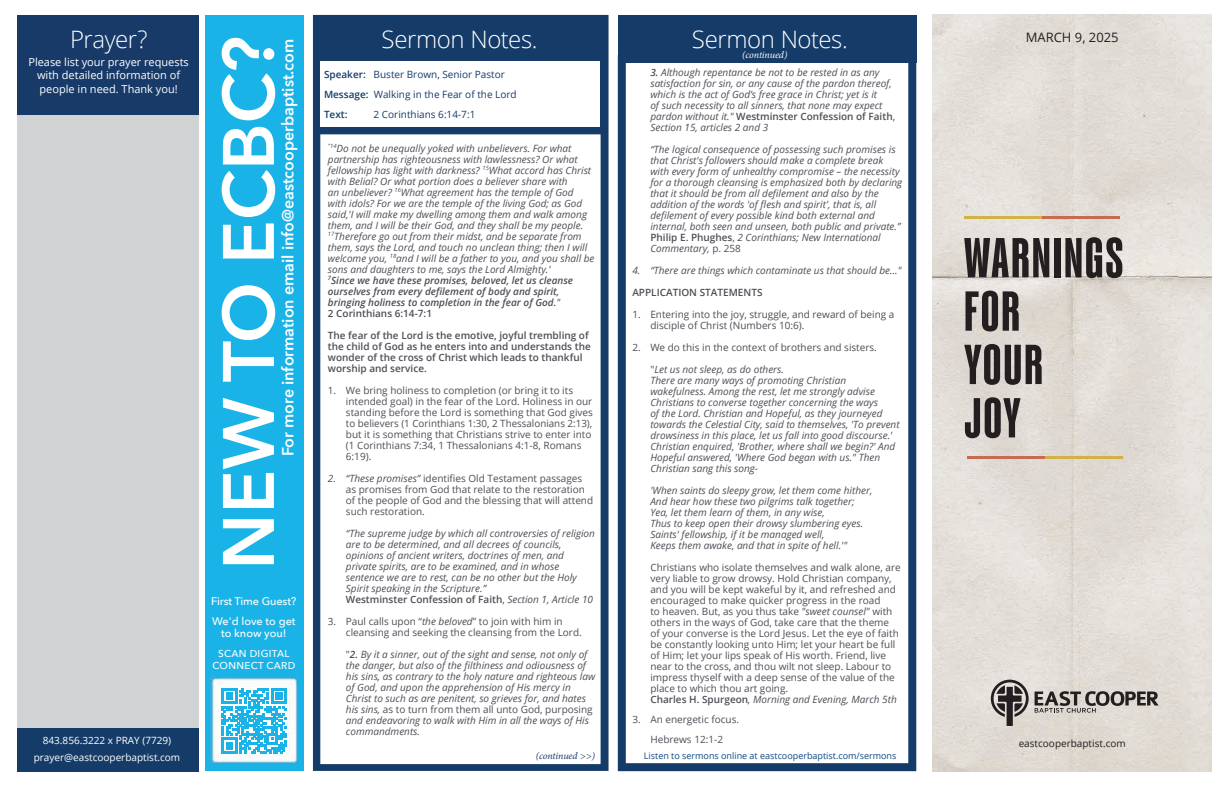
<style>
.page{position:relative;width:1224px;height:792px;background:#fff}
.page>*{position:absolute;margin:0;border:0;box-sizing:border-box;transform-origin:0 0}
.t1{font:600 72px "Avenir Next";color:#fff}
.t2{font:56.2px/53.4px "Magno Sans Variable Roman";letter-spacing:.035em;color:#231f20}
.t3{font:300 24px "Open Sans";letter-spacing:-.02em;color:#fff}
.t4{font:600 16px "Avenir Next";color:#fff}
.t5{font:13px "Open Sans";color:#231f20}
.t6{font:11px/13.2px "Open Sans";color:#fff;text-align:center}
.t7{font:500 11px/20px "Avenir Next";letter-spacing:-.005em;color:#fff}
.t8{font:italic 10px/11px "Open Sans";color:#4d4e56}
.t9{font:10px/11px "Open Sans";color:#4d4e56}
.t10{font:600 10px/11px "Open Sans";color:#4d4e56}
.t11{font:10px/20px "Open Sans";color:#153c69}
.t12{font:10px "Open Sans";color:#fff}
.t13{font:500 10px/12px "Avenir Next";letter-spacing:.03em;color:#fff;text-align:center}
.t14{font:10px "Open Sans";color:#231f20}
.t15{font:italic 10px "Minion Pro";letter-spacing:-.01em;color:#143c69}
.t16{font:italic 10px "Minion Pro";letter-spacing:-.01em;color:#fff}
.t17{font:9px "Open Sans";color:#0f4985}
.s1{font-weight:600}
.s2{font-weight:600;font-style:normal}
.s3{font-style:italic}
.s4{font-style:normal}
</style>
<div class="page">
<div style="left:205px;top:15px;width:98px;height:756px;background:#1ab3e7"></div>
<img style="left:210px;top:676px;width:88px;height:88px">
<svg style="left:221px;top:688px;width:66px;height:66px"></svg>
<div style="left:17px;top:45px;width:182px;height:725px;background:#d1d2d4"></div>
<div style="left:17px;top:15px;width:182px;height:100px;background:#173a69"></div>
<div style="left:17px;top:728px;width:182px;height:43px;background:#153c69"></div>
<svg style="left:618px;top:62px;width:298px;height:709px"></svg>
<div style="left:618px;top:15px;width:299px;height:47px;background:#153c69"></div>
<svg style="left:313px;top:15px;width:296px;height:756px"></svg>
<div style="left:320px;top:61px;width:280px;height:66px;background:#fff"></div>
<img style="left:933px;top:15px;width:279px;height:756px">
<hr style="left:1045px;top:457px;width:77px;height:2px;background:#d2b145">
<hr style="left:967px;top:457px;width:78px;height:2px;background:#c66b52">
<hr style="left:964px;top:217px;width:78px;height:2px;background:#d2b145">
<hr style="left:1042px;top:217px;width:77px;height:2px;background:#c66b52">
<svg style="left:991px;top:680px;width:38px;height:46px;background:#898482"></svg>
<svg style="left:1035px;top:691px;width:124px;height:22px;background:#9a9591"></svg>
<h3 class="t3" style="left:70px;top:23px;width:79px">Prayer?</h3>
<p class="t6" style="left:28px;top:55px;width:162px">Please list your prayer requests with detailed information of people in need. Thank you!</p>
<h1 class="t1" style="left:187px;top:570px;width:535px;rotate:-90deg">NEW TO ECBC?</h1>
<h3 class="t4" style="left:274px;top:456px;width:419px;rotate:-90deg">For more information email info@eastcooperbaptist.com</h3>
<p class="t7" style="left:211px;top:591px;width:87px">First Time Guest?<br>We'd love to get</p>
<p class="t7" style="left:221px;top:623px;width:67px">to know you!</p>
<p class="t13" style="left:212px;top:647px;width:84px">SCAN DIGITAL<br>CONNECT CARD</p>
<p class="t12" style="left:43px;top:734px;width:130px">843.856.3222 x PRAY (7729)</p>
<h3 class="t3" style="left:382px;top:23px;width:158px">Sermon Notes.</h3>
<p class="t11" style="left:324px;top:64px;width:194px"><span class="s1">Speaker:</span> Buster Brown, Senior Pastor<br><span class="s1">Message:</span> Walking in the Fear of the Lord<br><span class="s1">Text:</span></p>
<p class="t11" style="left:374px;top:104px;width:103px">2 Corinthians 6:14-7:1</p>
<p class="t8" style="left:328px;top:142px;width:268px"><sup>"14</sup>Do not be unequally yoked with unbelievers. For what partnership has righteousness with lawlessness? Or what fellowship has light with darkness? <sup>15</sup>What accord has Christ with Belial? Or what portion does a believer share with<br>an unbeliever? <sup>16</sup>What agreement has the temple of God with idols? For we are the temple of the living God; as God said,'I will make my dwelling among them and walk among them, and I will be their God, and they shall be my people.<br><sup>17</sup>Therefore go out from their midst, and be separate from them, says the Lord, and touch no unclean thing; then I will welcome you, <sup>18</sup>and I will be a father to you, and you shall be sons and daughters to me, says the Lord Almighty.'<br><sup>7</sup><span class="s1">Since we have these promises, beloved, let us cleanse ourselves from every defilement of body and spirit, bringing holiness to completion in the fear of God.</span>"<br><span class="s2">2 Corinthians 6:14-7:1</span></p>
<p class="t10" style="left:328px;top:329px;width:264px">The fear of the Lord is the emotive, joyful trembling of the child of God as he enters into and understands the wonder of the cross of Christ which leads to thankful worship and service.</p>
<p class="t9" style="left:346px;top:384px;width:249px;text-indent:-18px">1. We bring holiness to completion (or bring it to its intended goal) in the fear of the Lord. Holiness in our standing before the Lord is something that God gives to believers (1 Corinthians 1:30, 2 Thessalonians 2:13), but it is something that Christians strive to enter into (1 Corinthians 7:34, 1 Thessalonians 4:1-8, Romans 6:19).</p>
<p class="t9" style="left:346px;top:472px;width:249px;text-indent:-18px"><span class="s3">2. “These promises”</span> identifies Old Testament passages as promises from God that relate to the restoration of the people of God and the blessing that will attend such restoration.</p>
<p class="t8" style="left:346px;top:527px;width:251px">“The supreme judge by which all controversies of religion are to be determined, and all decrees of councils, opinions of ancient writers, doctrines of men, and private spirits, are to be examined, and in whose sentence we are to rest, can be no other but the Holy Spirit speaking in the Scripture.”<br><span class="s2">Westminster Confession of Faith</span><span class="s4">,</span> Section 1, Article 10</p>
<p class="t9" style="left:346px;top:615px;width:237px;text-indent:-18px">3. Paul calls upon “<span class="s3">the beloved</span>” to join with him in cleansing and seeking the cleansing from the Lord.</p>
<p class="t8" style="left:346px;top:648px;width:251px"><span class="s4">"</span><span class="s1">2.</span> By it a sinner, out of the sight and sense, not only of the danger, but also of the filthiness and odiousness of his sins, as contrary to the holy nature and righteous law of God, and upon the apprehension of His mercy in Christ to such as are penitent, so grieves for, and hates his sins, <span class="s4">as to turn from them all unto God, purposing </span>and endeavoring to walk with Him in all the ways of His commandments.</p>
<h3 class="t3" style="left:692px;top:23px;width:158px">Sermon Notes.</h3>
<p class="t16" style="left:742px;top:48px;width:47px">(continued)</p>
<p class="t8" style="left:650px;top:67px;width:246px"><span class="s1">3.</span> Although repentance be not to be rested in as any satisfaction for sin, or any cause of the pardon thereof, which is the act of God’s free grace in Christ; yet is it<br>of such necessity to all sinners, that none may expect pardon without it." <span class="s2">Westminster Confession of Faith</span><span class="s4">, </span>Section 15, articles 2 and 3</p>
<p class="t8" style="left:650px;top:144px;width:253px">“The logical consequence of possessing such promises is that Christ's followers should make a complete break with every form of unhealthy compromise – the necessity for a thorough cleansing is emphasized both by declaring that it should be from all defilement and also by the addition of the words 'of flesh and spirit', that is, all defilement of every possible kind both external and internal, both seen and unseen, both public and private.” <span class="s2">Philip E. Phughes</span><span class="s4">,</span> 2 Corinthians; New International Commentary, <span class="s4">p. 258</span></p>
<p class="t8" style="left:632px;top:265px;width:271px">4. “There are things which contaminate us that should be..."</p>
<p class="t10" style="left:632px;top:287px;width:132px">APPLICATION STATEMENTS</p>
<p class="t9" style="left:650px;top:309px;width:246px;text-indent:-18px">1. Entering into the joy, struggle, and reward of being a disciple of Christ (Numbers 10:6).</p>
<p class="t9" style="left:632px;top:342px;width:246px">2. We do this in the context of brothers and sisters.</p>
<p class="t8" style="left:650px;top:364px;width:251px"><span class="s4">"</span>Let us not sleep, as do others.<br>There are many ways of promoting Christian wakefulness. Among the rest, let me strongly advise Christians to converse together concerning the ways<br>of the Lord. Christian and Hopeful, as they journeyed towards the Celestial City, said to themselves, 'To prevent drowsiness in this place, let us fall into good discourse.' Christian enquired, 'Brother, where shall we begin?' And Hopeful answered, 'Where God began with us." Then Christian sang this song-</p>
<p class="t8" style="left:650px;top:485px;width:224px">'When saints do sleepy grow, let them come hither, And hear how these two pilgrims talk together; Yea, let them learn of them, in any wise,<br>Thus to keep open their drowsy slumbering eyes.<br>Saints' fellowship, if it be managed well,<br>Keeps them awake, and that in spite of hell.'"</p>
<p class="t9" style="left:650px;top:562px;width:252px">Christians who isolate themselves and walk alone, are very liable to grow drowsy. Hold Christian company, and you will be kept wakeful by it, and refreshed and encouraged to make quicker progress in the road<br>to heaven. But, as you thus take <span class="s3">"sweet counsel"</span> with others in the ways of God, take care that the theme of your converse is the Lord Jesus. Let the eye of faith be constantly looking unto Him; let your heart be full of Him; let your lips speak of His worth. Friend, live near to the cross, and thou wilt not sleep. Labour to impress thyself with a deep sense of the value of the place to which thou art going.<br><span class="s1">Charles H. Spurgeon</span><span class="s3">, Morning and Evening, March 5th</span></p>
<p class="t9" style="left:632px;top:709px;width:108px;line-height:20px;text-align:center">3. An energetic focus.<br>Hebrews 12:1-2</p>
<h3 class="t5" style="left:1026px;top:28px;width:94px">MARCH 9, 2025</h3>
<h2 class="t2" style="left:964px;top:230px;width:161px">WARNINGS<br>FOR<br>YOUR<br>JOY</h2>
<p class="t14" style="left:1019px;top:737px;width:109px">eastcooperbaptist.com</p>
<p class="t12" style="left:34px;top:751px;width:148px">prayer@eastcooperbaptist.com</p>
<p class="t15" style="left:536px;top:749px;width:61px">(continued &gt;&gt;)</p>
<p class="t17" style="left:644px;top:749px;width:254px">Listen to sermons online at eastcooperbaptist.com/sermons</p>
</div>
